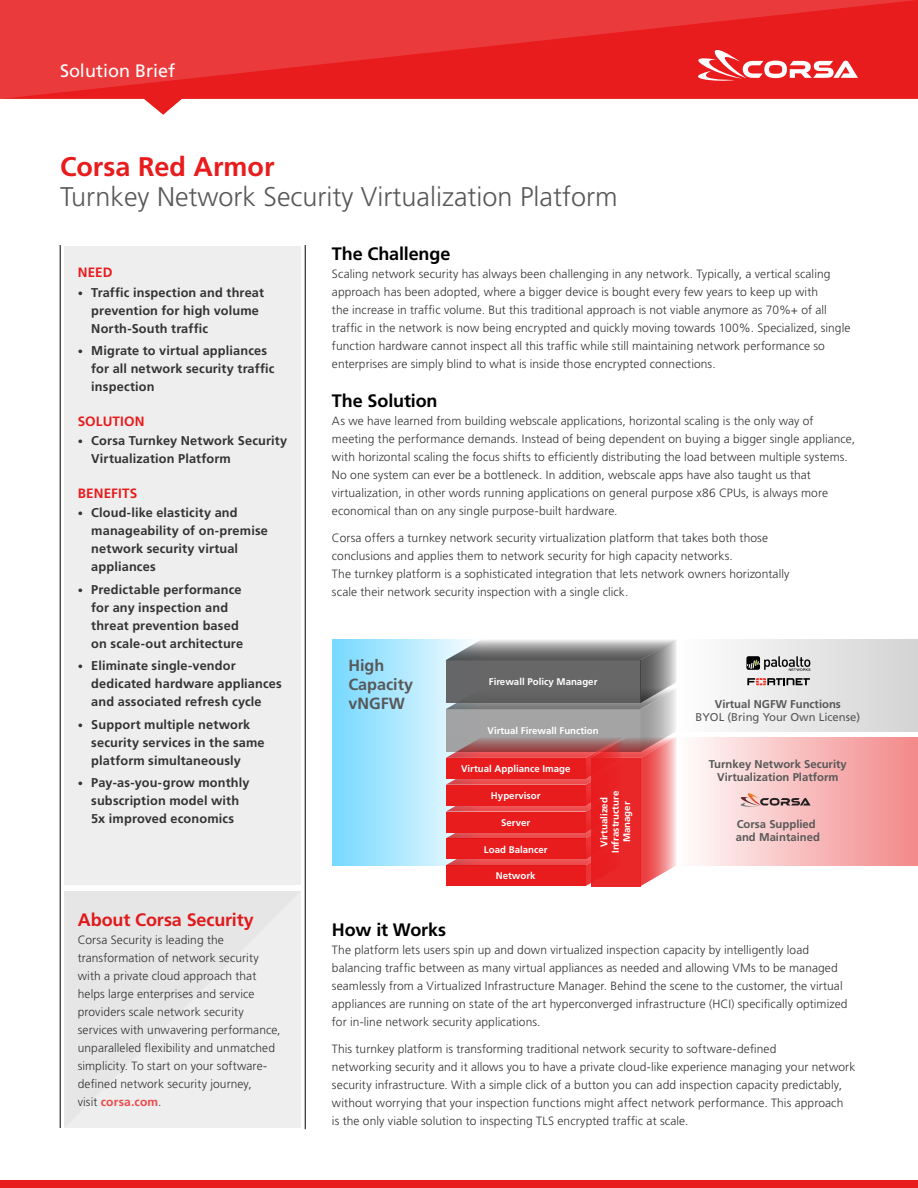
<style>
.page{position:relative;width:918px;height:1188px;background:#fff}
.page>*{position:absolute;margin:0;border:0;box-sizing:border-box;transform-origin:0 0}
.Head_Cover_3{font:300 27px "Frutiger LT Std";color:#585858}
.Head_Cover_3-2{font:700 27px "Frutiger LT Std";color:#e81b1d}
.Head_Sub_1{font:700 18px "Frutiger LT Std";letter-spacing:-.005em;color:#000}
.t1{font:700 18px "Frutiger LT Std";letter-spacing:-.005em;color:#e81b1d}
.Head_Cover_3-3{font:18px "Frutiger LT Std";color:#fff}
.t2{font:700 16.2px/19.4px "Frutiger LT Std";color:#585858}
.t3{font:700 13.5px "Frutiger LT Std";letter-spacing:.01em;color:#e81b1d}
.t4{font:700 12.75px/18px "Frutiger LT Std";letter-spacing:.01em;color:#333}
.Body_Brief{font:300 12px/18px "Frutiger LT Std";letter-spacing:.005em;color:#333}
.t5{font:700 11.25px/12.9px "Frutiger LT Std";color:#585858}
.t6{font:11.25px/12.9px "Frutiger LT Std";color:#585858;text-align:center}
.t7{font:700 9.75px/11.2px "Frutiger LT Std";color:#fff;text-align:center}
.s1{font-size:10.5px}
.s2{font-weight:700}
.s3{font-weight:700;color:#ed494a}
</style>
<div class="page">
<div style="left:0;top:1181px;width:918px;height:7px;background:#e81b1d"></div>
<div style="left:64px;top:891px;width:237px;height:237px;background:#eee"></div>
<div style="left:64px;top:246px;width:237px;height:639px;background:#eee"></div>
<hr style="left:60px;top:245px;width:1px;height:883px;background:#000">
<hr style="left:305px;top:245px;width:1px;height:884px;background:#000">
<svg style="left:0;top:0;width:918px;height:99px;background:#e92b2d"></svg>
<svg style="left:698px;top:50px;width:160px;height:31px"></svg>
<div style="left:677px;top:639px;width:241px;height:92px;background:linear-gradient(to right,#fefefe,#d4d3d3)"></div>
<div style="left:677px;top:737px;width:241px;height:128px;background:linear-gradient(to right,#fefdfd,#f28788)"></div>
<svg style="left:332px;top:639px;width:114px;height:226px;background:#a4e5ff"></svg>
<svg style="left:731px;top:792px;width:80px;height:15px"></svg>
<svg style="left:446px;top:639px;width:230px;height:247px;background:#b96061"></svg>
<div style="left:591px;top:758px;width:50px;height:128px;background:#e82426"></div>
<svg style="left:746px;top:656px;width:64px;height:15px"></svg>
<svg style="left:747px;top:678px;width:63px;height:7px"></svg>
<p class="Head_Cover_3-3" style="left:60px;top:61px;width:117px">Solution Brief</p>
<p class="Head_Cover_3-2" style="left:60px;top:151px;width:216px">Corsa Red Armor</p>
<p class="Head_Cover_3" style="left:60px;top:182px;width:559px">Turnkey Network Security Virtualization Platform</p>
<p class="Head_Sub_1" style="left:332px;top:243px;width:120px">The Challenge</p>
<p class="Body_Brief" style="left:332px;top:265px;width:520px">Scaling network security has always been challenging in any network. Typically, a vertical scaling approach has been adopted, where a bigger device is bought every few years to keep up with<br>the increase in traffic volume. But this traditional approach is not viable anymore as 70%+ of all traffic in the network is now being encrypted and quickly moving towards 100%. Specialized, single function hardware cannot inspect all this traffic while still maintaining network performance so enterprises are simply blind to what is inside those encrypted connections.</p>
<p class="Head_Sub_1" style="left:332px;top:390px;width:107px">The Solution</p>
<p class="Body_Brief" style="left:332px;top:412px;width:525px">As we have learned from building webscale applications, horizontal scaling is the only way of meeting the performance demands. Instead of being dependent on buying a bigger single appliance, with horizontal scaling the focus shifts to efficiently distributing the load between multiple systems.<br>No one system can ever be a bottleneck. In addition, webscale apps have also taught us that virtualization, in other words running applications on general purpose x86 CPUs, is always more economical than on any single purpose-built hardware.</p>
<p class="Body_Brief" style="left:332px;top:529px;width:459px">Corsa offers a turnkey network security virtualization platform that takes both those conclusions and applies them to network security for high capacity networks.<br>The turnkey platform is a sophisticated integration that lets network owners horizontally scale their network security inspection with a single click.</p>
<p class="t3" style="left:78px;top:265px;width:36px">NEED</p>
<p class="t4" style="left:91px;top:283px;width:174px;text-indent:-14px"><span class="s1">•</span> Traffic inspection and threat prevention for high volume<br>North-South traffic</p>
<p class="t4" style="left:91px;top:342px;width:185px;text-indent:-14px"><span class="s1">•</span> Migrate to virtual appliances for all network security traffic inspection</p>
<p class="t3" style="left:78px;top:413px;width:68px">SOLUTION</p>
<p class="t4" style="left:91px;top:432px;width:197px;text-indent:-14px"><span class="s1">•</span> Corsa Turnkey Network Security<br>Virtualization Platform</p>
<p class="t3" style="left:78px;top:485px;width:61px">BENEFITS</p>
<p class="t4" style="left:91px;top:504px;width:178px;text-indent:-14px"><span class="s1">•</span> Cloud-like elasticity and manageability of on-premise network security virtual appliances</p>
<p class="t4" style="left:91px;top:580px;width:153px;text-indent:-14px"><span class="s1">•</span> Predictable performance for any inspection and threat prevention based on scale-out architecture</p>
<p class="t4" style="left:91px;top:657px;width:192px;text-indent:-14px"><span class="s1">•</span> Eliminate single-vendor dedicated hardware appliances and associated refresh cycle</p>
<p class="t4" style="left:91px;top:715px;width:175px;text-indent:-14px"><span class="s1">•</span> Support multiple network security services in the same platform simultaneously</p>
<p class="t4" style="left:78px;top:774px;width:173px;text-align:center"><span class="s1">•</span> Pay-as-you-grow monthly subscription model with<br>5x improved economics</p>
<p class="t2" style="left:348px;top:655px;width:66px">High<br>Capacity vNGFW</p>
<p class="t7" style="left:489px;top:676px;width:110px">Firewall Policy Manager</p>
<p class="t6" style="left:696px;top:698px;width:166px"><span class="s2">Virtual NGFW Functions<br></span>BYOL (Bring Your Own License)</p>
<p class="t7" style="left:487px;top:725px;width:113px">Virtual Firewall Function</p>
<p class="t5" style="left:709px;top:757px;width:139px;text-align:center">Turnkey Network Security<br>Virtualization Platform</p>
<p class="t7" style="left:461px;top:763px;width:111px">Virtual Appliance Image</p>
<p class="t7" style="left:599px;top:853px;width:64px;rotate:-90deg">Virtualized<br>Infrastructure<br>Manager</p>
<p class="t7" style="left:491px;top:790px;width:51px">Hypervisor</p>
<p class="t7" style="left:501px;top:817px;width:31px">Server</p>
<p class="t5" style="left:736px;top:818px;width:86px">Corsa Supplied and Maintained</p>
<p class="t7" style="left:484px;top:844px;width:65px">Load Balancer</p>
<h2 class="t1" style="left:78px;top:909px;width:178px">About Corsa Security</h2>
<p class="Body_Brief" style="left:78px;top:931px;width:204px">Corsa Security is leading the transformation of network security with a private cloud approach that helps large enterprises and service providers scale network security services with unwavering performance, unparalleled flexibility and unmatched simplicity. To start on your software&shy;defined network security journey,<br>visit <span class="s3">corsa.com</span>.</p>
<p class="t7" style="left:496px;top:870px;width:41px">Network</p>
<p class="Head_Sub_1" style="left:332px;top:919px;width:116px">How it Works</p>
<p class="Body_Brief" style="left:332px;top:941px;width:517px">The platform lets users spin up and down virtualized inspection capacity by intelligently load balancing traffic between as many virtual appliances as needed and allowing VMs to be managed seamlessly from a Virtualized Infrastructure Manager. Behind the scene to the customer, the virtual appliances are running on state of the art hyperconverged infrastructure (HCI) specifically optimized for in-line network security applications.</p>
<p class="Body_Brief" style="left:332px;top:1040px;width:525px">This turnkey platform is transforming traditional network security to software-defined<br>networking security and it allows you to have a private cloud-like experience managing your network security infrastructure. With a simple click of a button you can add inspection capacity predictably, without worrying that your inspection functions might affect network performance. This approach<br>is the only viable solution to inspecting TLS encrypted traffic at scale.</p>
</div>
